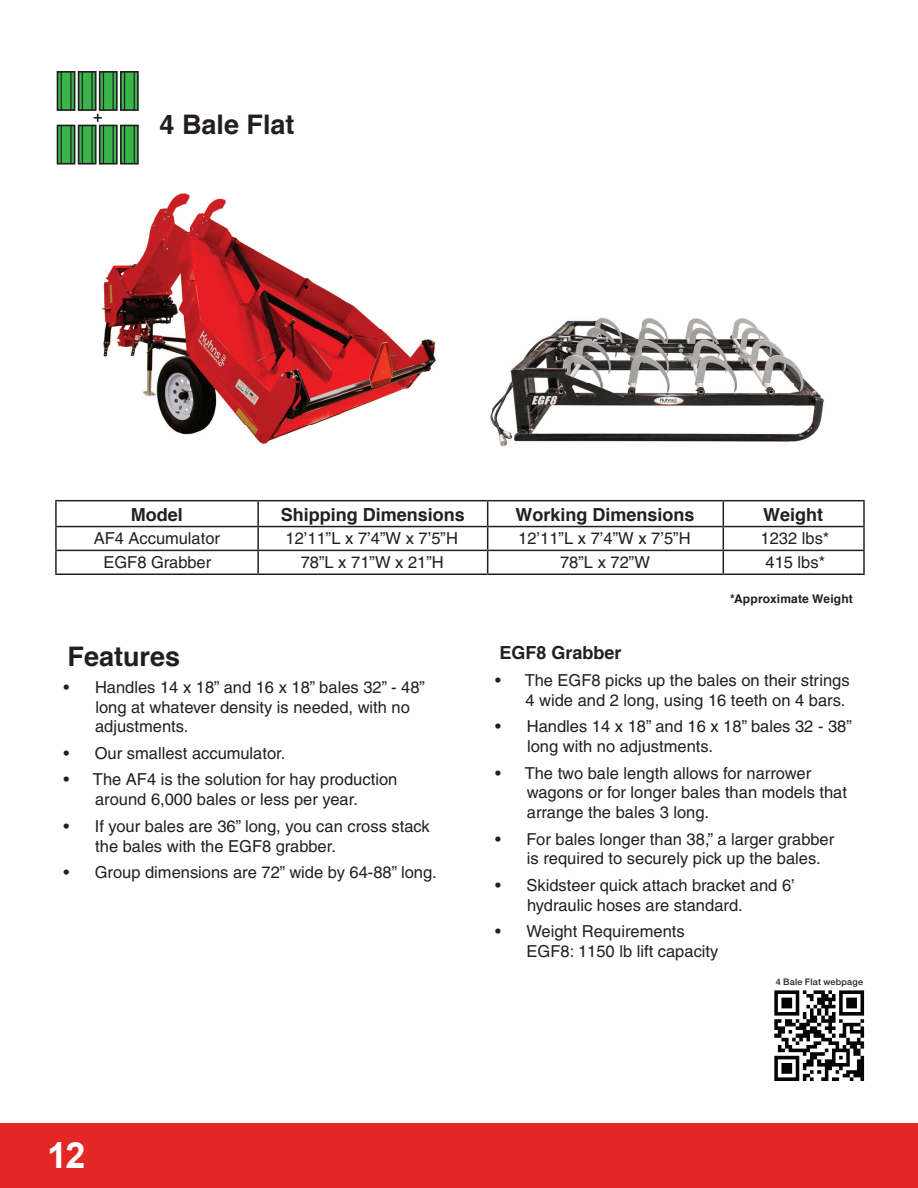
<style>
.page{position:relative;width:918px;height:1188px;background:#fff}
.page>*{position:absolute;margin:0;border:0;box-sizing:border-box;transform-origin:0 0}
.t1{font:700 36px "Arial";color:#fff}
.t2{font:700 27px "Helvetica";color:#231f20}
.t3{font:700 18px "Helvetica";color:#231f20}
.t4{font:16.5px/19.8px "Helvetica";color:#231f20}
.t5{font:700 12px "Helvetica";letter-spacing:.015em;color:#231f20}
.t6{font:500 9px "Helvetica Neue";letter-spacing:.025em;color:#231f20}
</style>
<div class="page">
<div style="left:0;top:1124px;width:918px;height:64px;background:#e22725"></div>
<img style="left:56px;top:136px;width:324px;height:193px">
<img style="left:102px;top:329px;width:334px;height:97px">
<img style="left:169px;top:426px;width:139px;height:18px">
<img style="left:490px;top:317px;width:334px;height:130px">
<hr style="left:55px;top:500px;width:203px;height:1px;background:#231f20">
<hr style="left:55px;top:501px;width:2px;height:25px;background:#231f20">
<hr style="left:258px;top:500px;width:230px;height:1px;background:#231f20">
<hr style="left:257px;top:501px;width:2px;height:25px;background:#231f20">
<hr style="left:488px;top:500px;width:235px;height:1px;background:#231f20">
<hr style="left:723px;top:500px;width:142px;height:1px;background:#231f20">
<hr style="left:863px;top:501px;width:2px;height:25px;background:#231f20">
<hr style="left:55px;top:526px;width:203px;height:1px;background:#231f20">
<hr style="left:55px;top:527px;width:2px;height:23px;background:#231f20">
<hr style="left:258px;top:526px;width:230px;height:1px;background:#231f20">
<hr style="left:257px;top:527px;width:2px;height:23px;background:#231f20">
<hr style="left:488px;top:526px;width:235px;height:1px;background:#231f20">
<hr style="left:723px;top:526px;width:142px;height:1px;background:#231f20">
<hr style="left:863px;top:527px;width:2px;height:23px;background:#231f20">
<hr style="left:55px;top:550px;width:203px;height:1px;background:#231f20">
<hr style="left:55px;top:551px;width:2px;height:22px;background:#231f20">
<hr style="left:258px;top:550px;width:230px;height:1px;background:#231f20">
<hr style="left:257px;top:551px;width:2px;height:22px;background:#231f20">
<hr style="left:488px;top:550px;width:235px;height:1px;background:#231f20">
<svg style="left:487px;top:501px;width:1px;height:72px"></svg>
<hr style="left:723px;top:550px;width:142px;height:1px;background:#231f20">
<svg style="left:723px;top:501px;width:1px;height:72px"></svg>
<hr style="left:863px;top:551px;width:2px;height:22px;background:#231f20">
<hr style="left:55px;top:573px;width:203px;height:2px;background:#231f20">
<hr style="left:258px;top:573px;width:230px;height:2px;background:#231f20">
<hr style="left:488px;top:573px;width:235px;height:2px;background:#231f20">
<hr style="left:723px;top:573px;width:142px;height:2px;background:#231f20">
<img style="left:774px;top:990px;width:91px;height:91px">
<svg style="left:57px;top:71px;width:82px;height:94px"></svg>
<h2 class="t2" style="left:160px;top:107px;width:137px">4 Bale Flat</h2>
<p class="t3" style="left:131px;top:503px;width:54px">Model</p>
<p class="t3" style="left:281px;top:503px;width:186px">Shipping Dimensions</p>
<p class="t3" style="left:516px;top:503px;width:181px">Working Dimensions</p>
<p class="t3" style="left:763px;top:503px;width:61px">Weight</p>
<p class="t4" style="left:94px;top:529px;width:128px">AF4 Accumulator</p>
<p class="t4" style="left:286px;top:529px;width:174px">12’11”L x 7’4”W x 7’5”H</p>
<p class="t4" style="left:518px;top:529px;width:174px">12’11”L x 7’4”W x 7’5”H</p>
<p class="t4" style="left:761px;top:529px;width:70px">1232 lbs*</p>
<p class="t4" style="left:103px;top:553px;width:109px">EGF8 Grabber</p>
<p class="t4" style="left:301px;top:553px;width:145px">78”L x 71”W x 21”H</p>
<p class="t4" style="left:560px;top:553px;width:91px">78”L x 72”W</p>
<p class="t4" style="left:766px;top:553px;width:61px">415 lbs*</p>
<h2 class="t2" style="left:68px;top:640px;width:114px">Features</h2>
<p class="t4" style="left:95px;top:677px;width:331px;text-indent:-32px">• Handles 14 x 18” and 16 x 18” bales 32” - 48” long at whatever density is needed, with no adjustments.</p>
<p class="t4" style="left:63px;top:743px;width:223px">• Our smallest accumulator.</p>
<p class="t4" style="left:63px;top:770px;width:335px;text-align:center">• The AF4 is the solution for hay production around 6,000 bales or less per year.</p>
<p class="t4" style="left:95px;top:816px;width:336px;text-indent:-32px">• If your bales are 36” long, you can cross stack the bales with the EGF8 grabber.</p>
<p class="t4" style="left:63px;top:862px;width:375px">• Group dimensions are 72” wide by 64-88” long.</p>
<p class="t5" style="left:730px;top:591px;width:124px">*Approximate Weight</p>
<p class="t3" style="left:500px;top:642px;width:124px">EGF8 Grabber</p>
<p class="t4" style="left:495px;top:670px;width:356px;text-align:right">• The EGF8 picks up the bales on their strings<br>4 wide and 2 long, using 16 teeth on 4 bars.</p>
<p class="t4" style="left:527px;top:716px;width:326px;text-indent:-32px">• Handles 14 x 18” and 16 x 18” bales 32 - 38” long with no adjustments.</p>
<p class="t4" style="left:527px;top:763px;width:322px;text-indent:-32px">• The two bale length allows for narrower wagons or for longer bales than models that arrange the bales 3 long.</p>
<p class="t4" style="left:527px;top:829px;width:309px;text-indent:-32px">• For bales longer than 38,” a larger grabber is required to securely pick up the bales.</p>
<p class="t4" style="left:527px;top:875px;width:269px;text-indent:-32px">• Skidsteer quick attach bracket and 6’ hydraulic hoses are standard.</p>
<p class="t4" style="left:527px;top:922px;width:193px;text-indent:-31px">• Weight Requirements<br>EGF8: 1150 lb lift capacity</p>
<p class="t6" style="left:776px;top:975px;width:89px">4 Bale Flat webpage</p>
<h1 class="t1" style="left:47px;top:1130px;width:40px">12</h1>
</div>
